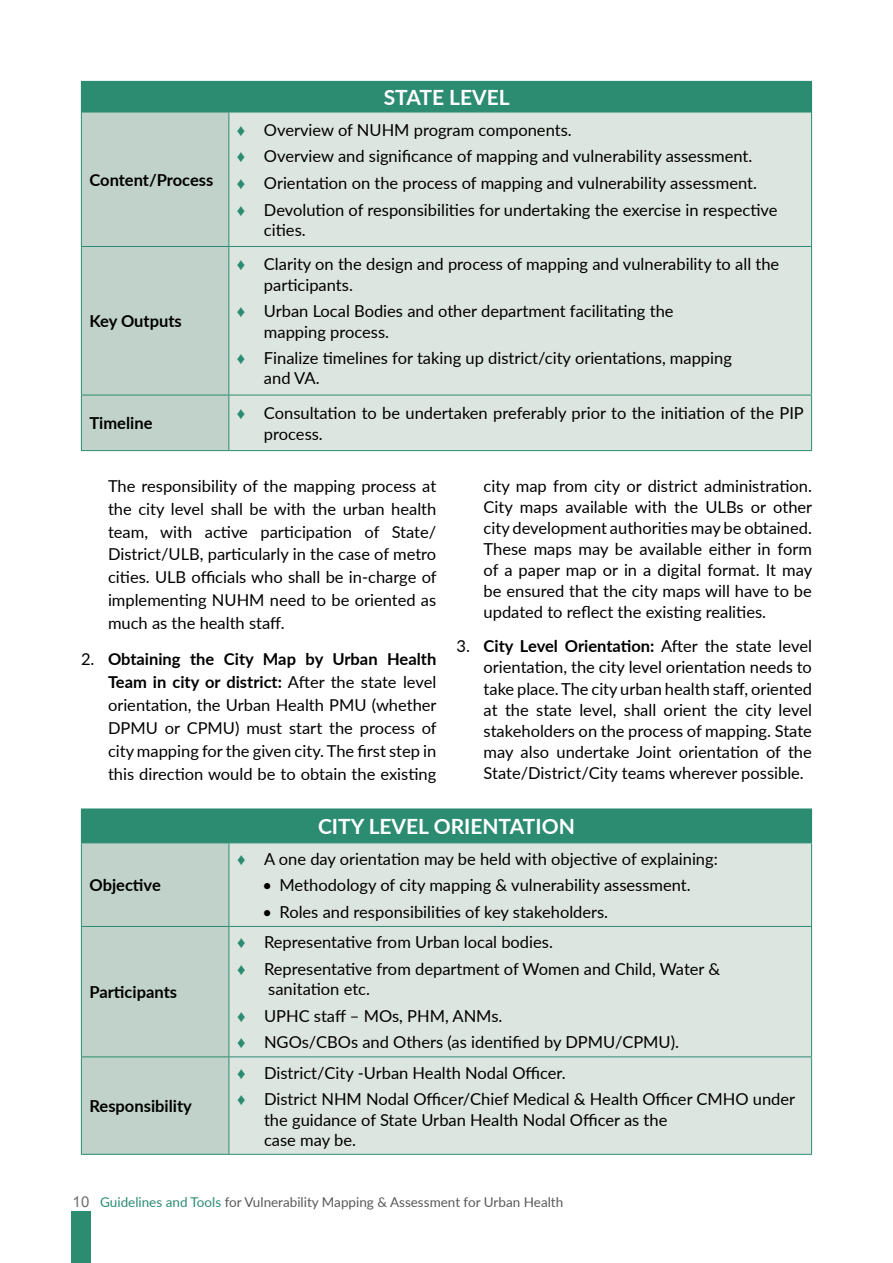
<style>
.page{position:relative;width:893px;height:1263px;background:#fff}
.page>*{position:absolute;margin:0;border:0;box-sizing:border-box;transform-origin:0 0}
.t1{font:700 21px "Lato";color:#fff}
.t2{font:16.5px/21px "Lato";color:#000}
.t3{font:700 16.5px "Lato";color:#000}
.t4{font:16.35px/22.8px "Lato";color:#000;text-align:justify}
.t5{font:13.5px "Lato";color:#58595b}
.s1{font-family:"Arial";color:#2c8c72}
.s2{font-weight:700}
.s3{font-family:"Arial";font-size:15px;color:#6d6f71}
.s4{color:#2c8c72}
</style>
<div class="page">
<div style="left:71px;top:1211px;width:20px;height:52px;background:#2c8c72"></div>
<div style="left:81px;top:81px;width:731px;height:31px;background:#2c8c72"></div>
<div style="left:82px;top:113px;width:146px;height:337px;background:#c0d2c9"></div>
<div style="left:229px;top:113px;width:582px;height:337px;background:#dde5e0"></div>
<hr style="left:82px;top:111px;width:147px;height:2px;background:#2c8c72">
<hr style="left:229px;top:111px;width:582px;height:2px;background:#2c8c72">
<hr style="left:228px;top:113px;width:1px;height:133px;background:#2c8c72">
<hr style="left:81px;top:246px;width:148px;height:1px;background:#2c8c72">
<hr style="left:229px;top:246px;width:583px;height:1px;background:#2c8c72">
<hr style="left:228px;top:247px;width:1px;height:148px;background:#2c8c72">
<hr style="left:81px;top:395px;width:148px;height:1px;background:#2c8c72">
<hr style="left:229px;top:395px;width:583px;height:1px;background:#2c8c72">
<hr style="left:228px;top:395px;width:1px;height:55px;background:#2c8c72">
<hr style="left:81px;top:112px;width:1px;height:134px;background:#2c8c72">
<hr style="left:811px;top:112px;width:1px;height:134px;background:#2c8c72">
<hr style="left:81px;top:247px;width:1px;height:148px;background:#2c8c72">
<hr style="left:811px;top:247px;width:1px;height:148px;background:#2c8c72">
<hr style="left:81px;top:395px;width:1px;height:55px;background:#2c8c72">
<hr style="left:811px;top:395px;width:1px;height:55px;background:#2c8c72">
<hr style="left:81px;top:450px;width:148px;height:1px;background:#2c8c72">
<hr style="left:229px;top:450px;width:583px;height:1px;background:#2c8c72">
<div style="left:81px;top:809px;width:731px;height:34px;background:#2c8c72"></div>
<div style="left:82px;top:843px;width:147px;height:311px;background:#c0d2c9"></div>
<div style="left:230px;top:843px;width:581px;height:311px;background:#dde5e0"></div>
<hr style="left:811px;top:843px;width:1px;height:83px;background:#2c8c72">
<hr style="left:229px;top:926px;width:583px;height:1px;background:#2c8c72">
<hr style="left:811px;top:927px;width:1px;height:129px;background:#2c8c72">
<hr style="left:229px;top:1056px;width:583px;height:1px;background:#2c8c72">
<hr style="left:811px;top:1057px;width:1px;height:97px;background:#2c8c72">
<hr style="left:229px;top:1154px;width:583px;height:1px;background:#2c8c72">
<hr style="left:81px;top:808px;width:148px;height:1px;background:#2c8c72">
<hr style="left:229px;top:808px;width:583px;height:1px;background:#2c8c72">
<hr style="left:81px;top:843px;width:1px;height:83px;background:#2c8c72">
<hr style="left:229px;top:843px;width:1px;height:83px;background:#2c8c72">
<hr style="left:81px;top:926px;width:148px;height:1px;background:#2c8c72">
<hr style="left:81px;top:927px;width:1px;height:129px;background:#2c8c72">
<hr style="left:229px;top:927px;width:1px;height:129px;background:#2c8c72">
<hr style="left:81px;top:1056px;width:148px;height:1px;background:#2c8c72">
<hr style="left:81px;top:1057px;width:1px;height:97px;background:#2c8c72">
<hr style="left:229px;top:1057px;width:1px;height:97px;background:#2c8c72">
<hr style="left:81px;top:1154px;width:148px;height:1px;background:#2c8c72">
<p class="t3" style="left:89px;top:168px;width:125px">Content/Process</p>
<p class="t3" style="left:89px;top:309px;width:94px">Key Outputs</p>
<p class="t1" style="left:384px;top:82px;width:128px">State Level</p>
<p class="t2" style="left:237px;top:116px;width:542px;line-height:26.7px"><span class="s1">♦</span> Overview of NUHM program components.<br><span class="s1">♦</span> Overview and significance of mapping and vulnerability assessment.<br><span class="s1">♦</span> Orientation on the process of mapping and vulnerability assessment.<br><span class="s1">♦</span> Devolution of responsibilities for undertaking the exercise in respective</p>
<p class="t2" style="left:264px;top:219px;width:43px">cities.</p>
<p class="t2" style="left:264px;top:254px;width:517px;line-height:20.2px;text-indent:-27px"><span class="s1">♦</span> Clarity on the design and process of mapping and vulnerability to all the participants.</p>
<p class="t2" style="left:264px;top:300px;width:411px;line-height:20.2px;text-indent:-27px"><span class="s1">♦</span> Urban Local Bodies and other department facilitating the mapping process.</p>
<p class="t2" style="left:264px;top:347px;width:469px;line-height:20.2px;text-indent:-27px"><span class="s1">♦</span> Finalize timelines for taking up district/city orientations, mapping and VA.</p>
<p class="t3" style="left:89px;top:411px;width:65px">Timeline</p>
<p class="t2" style="left:264px;top:402px;width:541px;text-indent:-27px"><span class="s1">♦</span> Consultation to be undertaken preferably prior to the initiation of the PIP process.</p>
<p class="t4" style="left:108px;top:474px;width:330px">The responsibility of the mapping process at the city level shall be with the urban health team, with active participation of State/ District/ULB, particularly in the case of metro cities. ULB officials who shall be in-charge of implementing NUHM need to be oriented as much as the health staff.</p>
<p class="t4" style="left:108px;top:647px;width:330px;text-indent:-27px">2. <span class="s2">Obtaining the City Map by Urban Health Team in city or district:</span> After the state level orientation, the Urban Health PMU (whether DPMU or CPMU) must start the process of city mapping for the given city. The first step in this direction would be to obtain the existing</p>
<p class="t2" style="left:484px;top:475px;width:330px;text-align:justify">city map from city or district administration.<br>City maps available with the ULBs or other city development authorities may be obtained.<br>These maps may be available either in form of a paper map or in a digital format. It may be ensured that the city maps will have to be updated to reflect the existing realities.</p>
<p class="t2" style="left:484px;top:635px;width:330px;text-align:justify;text-indent:-27px">3. <span class="s2">City Level Orientation:</span> After the state level orientation, the city level orientation needs to take place. The city urban health staff, oriented at the state level, shall orient the city level stakeholders on the process of mapping. State may also undertake Joint orientation of the State/District/City teams wherever possible.</p>
<p class="t3" style="left:89px;top:873px;width:73px">Objective</p>
<p class="t3" style="left:89px;top:980px;width:89px">Participants</p>
<p class="t3" style="left:90px;top:1094px;width:104px">Responsibility</p>
<p class="t1" style="left:318px;top:811px;width:64px">City Leve</p>
<p class="t1" style="left:418px;top:811px;width:46px">l Orientation</p>
<p class="t2" style="left:237px;top:847px;width:482px"><span class="s1">♦</span> A one day orientation may be held with objective of explaining:</p>
<p class="t2" style="left:263px;top:874px;width:430px">• Methodology of city mapping &amp; vulnerability assessment.</p>
<p class="t2" style="left:263px;top:901px;width:347px">• Roles and responsibilities of key stakeholders.</p>
<p class="t2" style="left:237px;top:928px;width:485px;line-height:26.7px"><span class="s1">♦</span> Representative from Urban local bodies.<br><span class="s1">♦</span> Representative from department of Women and Child, Water &amp;</p>
<p class="t2" style="left:237px;top:975px;width:443px;line-height:26.7px;text-indent:31px">sanitation etc.<br><span class="s1">♦</span> UPHC staff – MOs, PHM, ANMs.<br><span class="s1">♦</span> NGOs/CBOs and Others (as identified by DPMU/CPMU).</p>
<p class="t2" style="left:237px;top:1059px;width:560px;line-height:26.7px"><span class="s1">♦</span> District/City -Urban Health Nodal Officer.<br><span class="s1">♦</span> District NHM Nodal Officer/Chief Medical &amp; Health Officer CMHO under</p>
<p class="t2" style="left:264px;top:1109px;width:405px;line-height:20.2px">the guidance of State Urban Health Nodal Officer as the case may be.</p>
<p class="t5" style="left:73px;top:1192px;width:492px"><span class="s3">10</span> <span class="s4">Guidelines and Tools</span> for Vulnerability Mapping &amp; Assessment for Urban Health</p>
</div>
